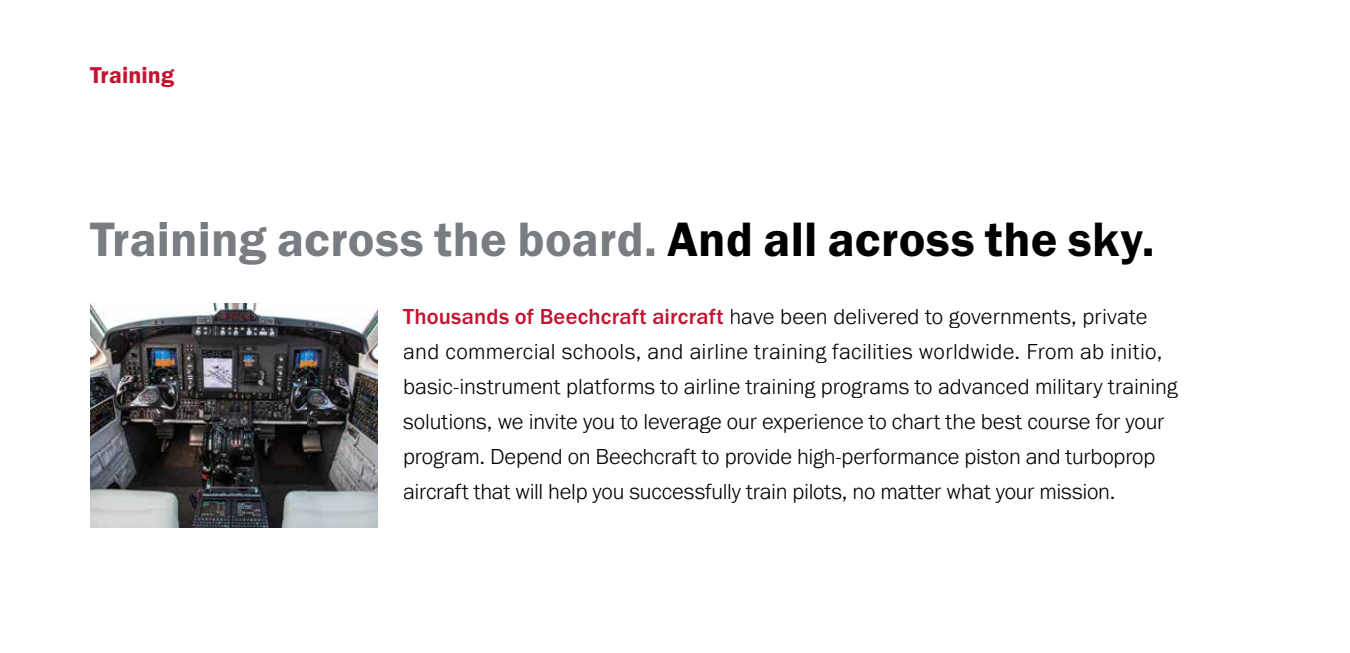
<style>
.page{position:relative;width:1350px;height:653px;background:#fff}
.page>*{position:absolute;margin:0;border:0;box-sizing:border-box;transform-origin:0 0}
.t1{font:50px "Franklin Gothic URW Dem";letter-spacing:.005em;color:#797d82}
.t2{font:23.75px "Franklin Gothic URW Dem";letter-spacing:.005em;color:#c41230}
.t3{font:300 22.5px/35px "Franklin Gothic URW";letter-spacing:-.005em;color:#000}
.s1{color:#000}
.s2{font-weight:500;color:#c41230}
</style>
<div class="page">
<img style="left:90px;top:303px;width:288px;height:225px">
<p class="t2" style="left:90px;top:61px;width:86px">Training</p>
<h1 class="t1" style="left:90px;top:208px;width:1066px">Training across the board. <span class="s1">And all across the sky.</span></h1>
<p class="t3" style="left:403px;top:298px;width:776px"><span class="s2">Thousands of Beechcraft aircraft</span> have been delivered to governments, private and commercial schools, and airline training facilities worldwide. From ab initio, basic-instrument platforms to airline training programs to advanced military training solutions, we invite you to leverage our experience to chart the best course for your program. Depend on Beechcraft to provide high-performance piston and turboprop aircraft that will help you successfully train pilots, no matter what your mission.</p>
</div>
